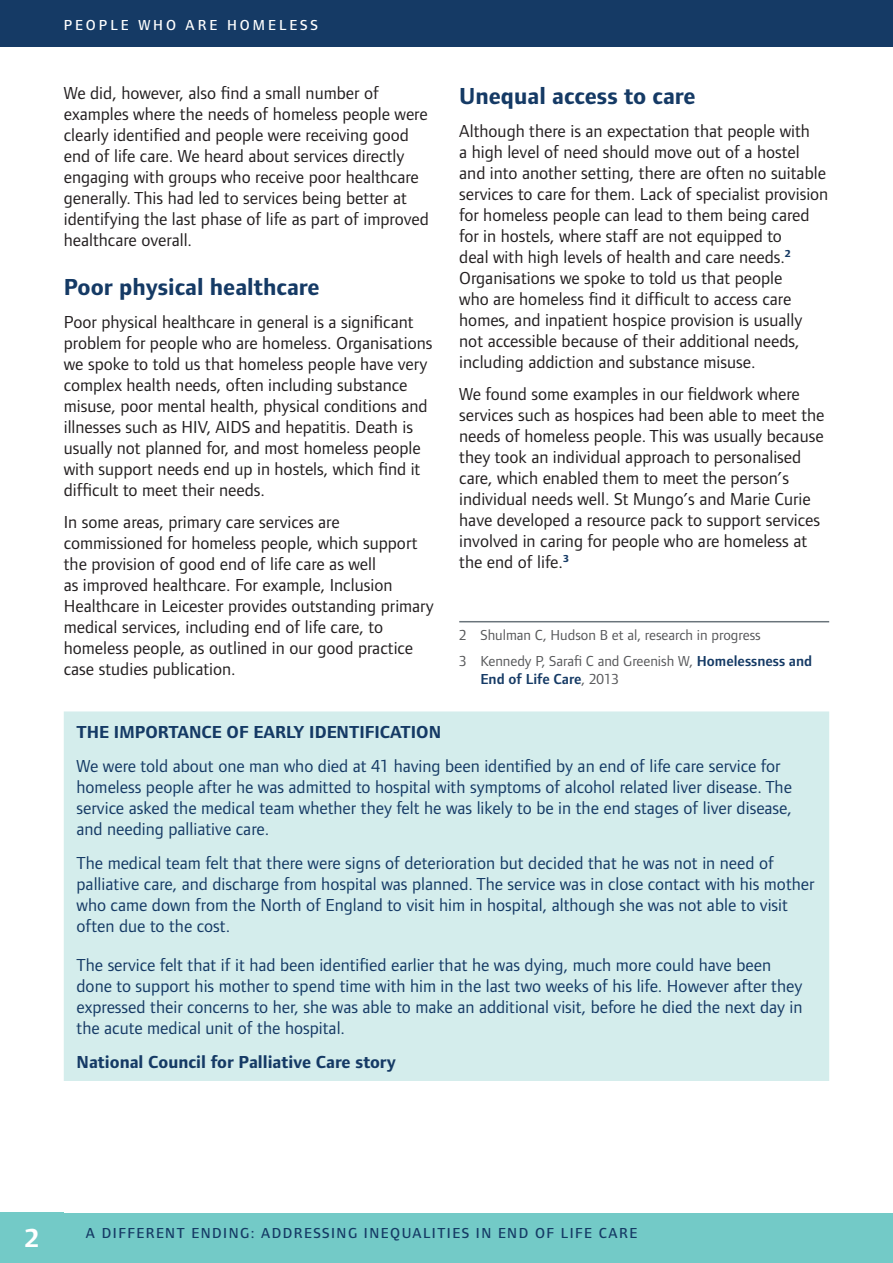
<style>
.page{position:relative;width:893px;height:1263px;background:#fff}
.page>*{position:absolute;margin:0;border:0;box-sizing:border-box;transform-origin:0 0}
.t1{font:700 27px "Foundry Form Sans";color:#fff}
.HeadB{font:700 24px "Foundry Form Sans";color:#153a65}
.Body{font:18px/21px "Foundry Form Sans";color:#231f20}
.BoxText{font:18px/21px "Foundry Form Sans";color:#153a65}
.BoxText-2{font:700 18px "Foundry Form Sans";color:#153a65}
.BoxHead{font:700 18px "Foundry Form Sans";color:#153a65}
.Footnote{font:15px/18px "Foundry Form Sans";color:#57585a}
.t2{font:500 15px "Foundry Form Sans";letter-spacing:.1em;color:#153a65}
.t3{font:500 15px "Foundry Form Sans";letter-spacing:.2em;color:#fff}
.s1{font-weight:600;color:#153a65}
</style>
<div class="page">
<div style="left:0;top:1213px;width:893px;height:50px;background:#73cac7"></div>
<div style="left:0;top:0;width:893px;height:47px;background:#153a65"></div>
<div style="left:0;top:1212px;width:64px;height:51px;background:#73cac7"></div>
<hr style="left:459px;top:621px;width:370px;height:1px;background:#6a747b">
<div style="left:64px;top:711px;width:765px;height:370px;background:#d4edec"></div>
<p class="t3" style="left:64px;top:16px;width:56px">PEO PLE</p>
<p class="t3" style="left:138px;top:16px;width:59px">WHO ARE</p>
<p class="t3" style="left:227px;top:16px;width:52px">HOMELESS</p>
<p class="Body" style="left:64px;top:83px;width:367px">We did, however, also find a small number of examples where the needs of homeless people were clearly identified and people were receiving good end of life care. We heard about services directly engaging with groups who receive poor healthcare generally. This had led to services being better at identifying the last phase of life as part of improved healthcare overall.</p>
<p class="HeadB" style="left:64px;top:273px;width:257px">Poor physical healthcare</p>
<p class="Body" style="left:64px;top:311px;width:370px">Poor physical healthcare in general is a significant problem for people who are homeless. Organisations we spoke to told us that homeless people have very complex health needs, often including substance misuse, poor mental health, physical conditions and illnesses such as HIV, AIDS and hepatitis. Death is usually not planned for, and most homeless people with support needs end up in hostels, which find it difficult to meet their needs.</p>
<p class="Body" style="left:64px;top:511px;width:371px">In some areas, primary care services are commissioned for homeless people, which support the provision of good end of life care as well<br>as improved healthcare. For example, Inclusion Healthcare in Leicester provides outstanding primary medical services, including end of life care, to homeless people, as outlined in our good practice case studies publication.</p>
<p class="HeadB" style="left:459px;top:82px;width:238px">Unequal access to care</p>
<p class="Body" style="left:459px;top:121px;width:371px">Although there is an expectation that people with<br>a high level of need should move out of a hostel and into another setting, there are often no suitable services to care for them. Lack of specialist provision for homeless people can lead to them being cared for in hostels, where staff are not equipped to<br>deal with high levels of health and care needs.<sup>2<br></sup>Organisations we spoke to told us that people<br>who are homeless find it difficult to access care homes, and inpatient hospice provision is usually not accessible because of their additional needs, including addiction and substance misuse.</p>
<p class="Body" style="left:459px;top:383px;width:367px">We found some examples in our fieldwork where services such as hospices had been able to meet the needs of homeless people. This was usually because they took an individual approach to personalised care, which enabled them to meet the person’s individual needs well. St Mungo’s and Marie Curie have developed a resource pack to support services involved in caring for people who are homeless at the end of life.<sup>3</sup></p>
<p class="Footnote" style="left:459px;top:626px;width:303px">2 Shulman C, Hudson B et al, research in progress</p>
<p class="Footnote" style="left:480px;top:652px;width:333px;text-indent:-21px">3 Kennedy P, Sarafi C and Greenish W, <span class="s1">Homelessness and<br>End of Life Care</span>, 2013</p>
<p class="BoxHead" style="left:77px;top:722px;width:366px">THE IMPORTANCE OF EARLY IDENTIFICATION</p>
<p class="BoxText" style="left:77px;top:755px;width:717px">We were told about one man who died at 41 having been identified by an end of life care service for homeless people after he was admitted to hospital with symptoms of alcohol related liver disease. The service asked the medical team whether they felt he was likely to be in the end stages of liver disease, and needing palliative care.</p>
<p class="BoxText" style="left:77px;top:852px;width:739px">The medical team felt that there were signs of deterioration but decided that he was not in need of palliative care, and discharge from hospital was planned. The service was in close contact with his mother who came down from the North of England to visit him in hospital, although she was not able to visit often due to the cost.</p>
<p class="BoxText" style="left:77px;top:955px;width:728px">The service felt that if it had been identified earlier that he was dying, much more could have been done to support his mother to spend time with him in the last two weeks of his life. However after they expressed their concerns to her, she was able to make an additional visit, before he died the next day in the acute medical unit of the hospital.</p>
<p class="BoxText-2" style="left:77px;top:1052px;width:321px">National Council for Palliative Care story</p>
<p class="t1" style="left:25px;top:1223px;width:16px">2</p>
<p class="t2" style="left:86px;top:1225px;width:553px">A DIFFERENT ENDING: ADDRESSING INEQUALITIES IN END OF LIFE CARE</p>
</div>
